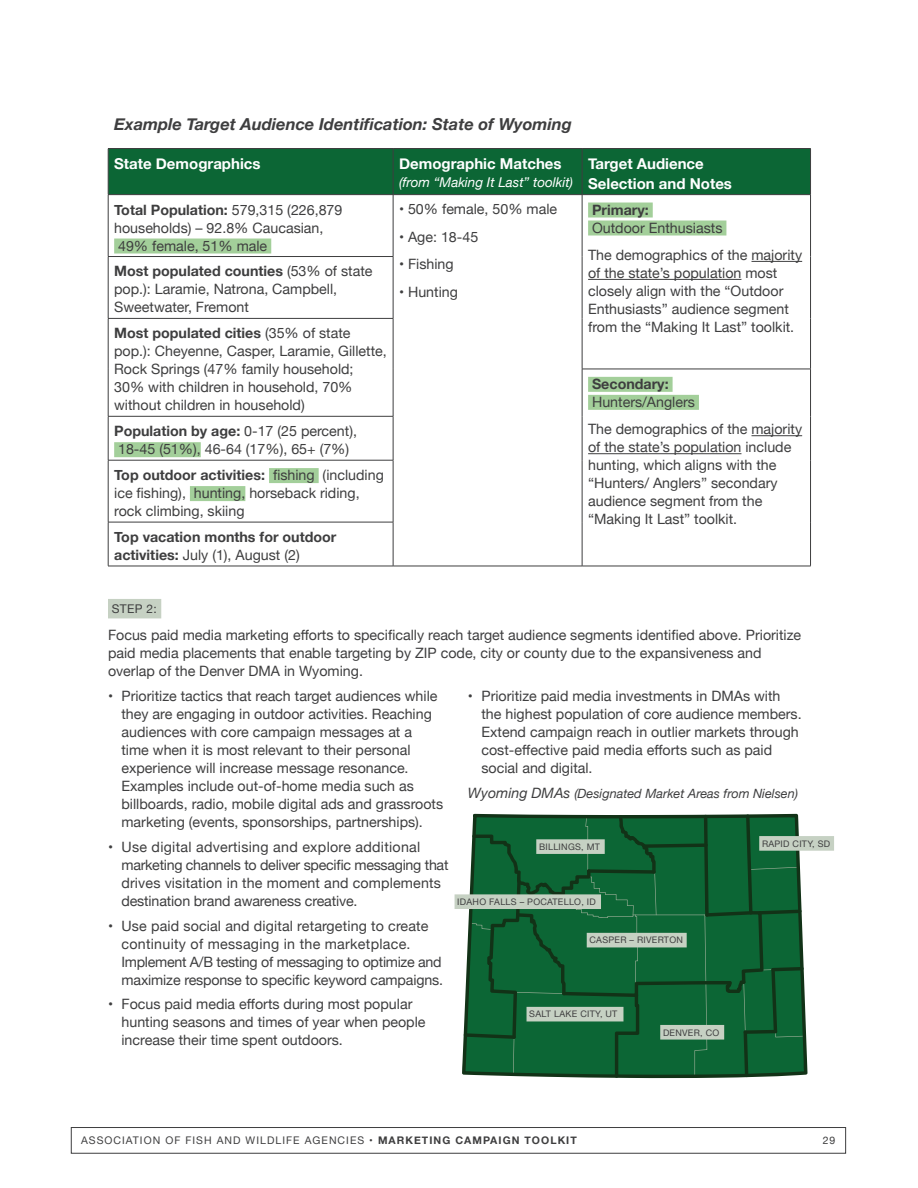
<style>
.page{position:relative;width:918px;height:1188px;background:#fff}
.page>*{position:absolute;margin:0;border:0;box-sizing:border-box;transform-origin:0 0}
.t1{font:italic 700 16.5px "Helvetica Neue";color:#3e3e3f}
.t2{font:700 15px/19.5px "Helvetica Neue";color:#fff}
.t3{font:14.25px/18px "Helvetica Neue";color:#3e3e3f}
.t4{font:700 14.25px/18px "Helvetica Neue";color:#3e3e3f}
.t5{font:italic 13.5px "Helvetica Neue";color:#fff}
.t6{font:italic 12.75px "Helvetica Neue";color:#3e3e3f}
.t7{font:12px "Helvetica Neue";color:#3e3e3f}
.t8{font:10.5px "Helvetica Neue";letter-spacing:.1em;color:#3e3e3f}
.t9{font:9px "Helvetica Neue";letter-spacing:.03em;color:#3e3e3f}
.s1{font-weight:700}
.s2{font-weight:400}
.s3{font-size:14.25px}
</style>
<div class="page">
<div style="left:71px;top:1127px;width:775px;height:26px;border:1px solid #3e3e3f"></div>
<div style="left:109px;top:149px;width:701px;height:45px;background:#0c6635"></div>
<hr style="left:108px;top:148px;width:285px;height:1px;background:#3e3e3f">
<hr style="left:108px;top:149px;width:1px;height:45px;background:#3e3e3f">
<hr style="left:393px;top:148px;width:189px;height:1px;background:#3e3e3f">
<hr style="left:393px;top:149px;width:1px;height:45px;background:#3e3e3f">
<hr style="left:582px;top:148px;width:229px;height:1px;background:#3e3e3f">
<hr style="left:582px;top:149px;width:1px;height:45px;background:#3e3e3f">
<hr style="left:810px;top:149px;width:1px;height:45px;background:#3e3e3f">
<hr style="left:108px;top:194px;width:285px;height:1px;background:#3e3e3f">
<hr style="left:108px;top:195px;width:1px;height:61px;background:#3e3e3f">
<hr style="left:393px;top:194px;width:189px;height:1px;background:#3e3e3f">
<hr style="left:393px;top:195px;width:1px;height:61px;background:#3e3e3f">
<hr style="left:582px;top:194px;width:229px;height:1px;background:#3e3e3f">
<hr style="left:582px;top:195px;width:1px;height:62px;background:#3e3e3f">
<hr style="left:810px;top:195px;width:1px;height:62px;background:#3e3e3f">
<hr style="left:108px;top:256px;width:285px;height:1px;background:#3e3e3f">
<hr style="left:108px;top:257px;width:1px;height:61px;background:#3e3e3f">
<hr style="left:393px;top:257px;width:1px;height:61px;background:#3e3e3f">
<hr style="left:582px;top:257px;width:1px;height:61px;background:#3e3e3f">
<hr style="left:810px;top:257px;width:1px;height:61px;background:#3e3e3f">
<hr style="left:108px;top:318px;width:285px;height:1px;background:#3e3e3f">
<hr style="left:108px;top:319px;width:1px;height:50px;background:#3e3e3f">
<hr style="left:393px;top:319px;width:1px;height:50px;background:#3e3e3f">
<hr style="left:582px;top:318px;width:1px;height:51px;background:#3e3e3f">
<hr style="left:810px;top:318px;width:1px;height:51px;background:#3e3e3f">
<hr style="left:108px;top:369px;width:1px;height:47px;background:#3e3e3f">
<hr style="left:393px;top:369px;width:1px;height:47px;background:#3e3e3f">
<hr style="left:582px;top:369px;width:229px;height:1px;background:#3e3e3f">
<hr style="left:582px;top:369px;width:1px;height:47px;background:#3e3e3f">
<hr style="left:810px;top:369px;width:1px;height:47px;background:#3e3e3f">
<hr style="left:108px;top:416px;width:285px;height:1px;background:#3e3e3f">
<hr style="left:108px;top:416px;width:1px;height:44px;background:#3e3e3f">
<hr style="left:393px;top:416px;width:1px;height:44px;background:#3e3e3f">
<hr style="left:582px;top:416px;width:1px;height:44px;background:#3e3e3f">
<hr style="left:810px;top:416px;width:1px;height:44px;background:#3e3e3f">
<hr style="left:108px;top:460px;width:285px;height:1px;background:#3e3e3f">
<hr style="left:108px;top:460px;width:1px;height:62px;background:#3e3e3f">
<hr style="left:393px;top:460px;width:1px;height:62px;background:#3e3e3f">
<hr style="left:582px;top:460px;width:1px;height:62px;background:#3e3e3f">
<hr style="left:810px;top:460px;width:1px;height:62px;background:#3e3e3f">
<hr style="left:108px;top:522px;width:285px;height:1px;background:#3e3e3f">
<hr style="left:108px;top:522px;width:1px;height:44px;background:#3e3e3f">
<hr style="left:393px;top:522px;width:1px;height:44px;background:#3e3e3f">
<hr style="left:582px;top:522px;width:1px;height:44px;background:#3e3e3f">
<hr style="left:810px;top:522px;width:1px;height:44px;background:#3e3e3f">
<hr style="left:108px;top:566px;width:285px;height:1px;background:#3e3e3f">
<hr style="left:393px;top:566px;width:189px;height:1px;background:#3e3e3f">
<hr style="left:582px;top:566px;width:229px;height:1px;background:#3e3e3f">
<div style="left:114px;top:239px;width:157px;height:15px;background:#a3cf9a"></div>
<div style="left:588px;top:203px;width:65px;height:15px;background:#a3cf9a"></div>
<div style="left:588px;top:221px;width:138px;height:15px;background:#a3cf9a"></div>
<hr style="left:752px;top:261px;width:50px;height:1px;background:#3e3e3f">
<hr style="left:588px;top:279px;width:153px;height:1px;background:#3e3e3f">
<div style="left:588px;top:377px;width:85px;height:15px;background:#a3cf9a"></div>
<div style="left:588px;top:395px;width:111px;height:15px;background:#a3cf9a"></div>
<hr style="left:752px;top:435px;width:50px;height:1px;background:#3e3e3f">
<hr style="left:588px;top:453px;width:153px;height:1px;background:#3e3e3f">
<div style="left:114px;top:442px;width:87px;height:15px;background:#a3cf9a"></div>
<div style="left:269px;top:468px;width:50px;height:15px;background:#a3cf9a"></div>
<div style="left:190px;top:486px;width:55px;height:15px;background:#a3cf9a"></div>
<div style="left:108px;top:599px;width:53px;height:19px;background:#c6d1c3"></div>
<svg style="left:463px;top:814px;width:342px;height:264px;background:#146437"></svg>
<div style="left:759px;top:836px;width:75px;height:15px;background:#c6d1c3"></div>
<div style="left:587px;top:933px;width:100px;height:14px;background:#c6d1c3"></div>
<div style="left:536px;top:839px;width:69px;height:15px;background:#c6d1c3"></div>
<div style="left:455px;top:894px;width:146px;height:15px;background:#c6d1c3"></div>
<div style="left:527px;top:1007px;width:96px;height:14px;background:#c6d1c3"></div>
<div style="left:660px;top:1025px;width:64px;height:15px;background:#c6d1c3"></div>
<p class="t1" style="left:114px;top:111px;width:459px">Example Target Audience Identification: State of Wyoming</p>
<p class="t2" style="left:114px;top:154px;width:148px">State Demographics</p>
<p class="t2" style="left:399px;top:154px;width:164px">Demographic Matches</p>
<p class="t5" style="left:399px;top:173px;width:176px">(from “Making It Last” toolkit)</p>
<p class="t3" style="left:114px;top:201px;width:230px"><span class="s1">Total Population:</span> 579,315 (226,879 households) – 92.8% Caucasian,<br>49% female, 51% male</p>
<p class="t3" style="left:399px;top:201px;width:160px">• 50% female, 50% male</p>
<p class="t3" style="left:399px;top:228px;width:81px">• Age: 18-45</p>
<p class="t3" style="left:399px;top:256px;width:56px">• Fishing</p>
<p class="t3" style="left:399px;top:283px;width:60px">• Hunting</p>
<p class="t3" style="left:114px;top:263px;width:260px"><span class="s1">Most populated counties</span> (53% of state pop.): Laramie, Natrona, Campbell,<br>Sweetwater, Fremont</p>
<p class="t3" style="left:114px;top:325px;width:274px"><span class="s1">Most populated cities</span> (35% of state pop.): Cheyenne, Casper, Laramie, Gillette, Rock Springs (47% family household; 30% with children in household, 70% without children in household)</p>
<p class="t3" style="left:114px;top:423px;width:244px"><span class="s1">Population by age:</span> 0-17 (25 percent),<br>18-45 (51%), 46-64 (17%), 65+ (7%)</p>
<p class="t3" style="left:114px;top:467px;width:271px"><span class="s1">Top outdoor activities:</span> fishing (including ice fishing), hunting, horseback riding, rock climbing, skiing</p>
<p class="t4" style="left:114px;top:528px;width:224px">Top vacation months for outdoor activities: <span class="s2">July (1), August (2)</span></p>
<p class="t2" style="left:588px;top:154px;width:145px">Target Audience<br>Selection and Notes</p>
<p class="t4" style="left:592px;top:201px;width:58px">Primary:</p>
<p class="t3" style="left:588px;top:215px;width:216px;line-height:27.5px">Outdoor Enthusiasts<br>The demographics of the majority</p>
<p class="t3" style="left:588px;top:265px;width:208px">of the state’s population most closely align with the “Outdoor<br>Enthusiasts” audience segment from the “Making It Last” toolkit.</p>
<p class="t4" style="left:592px;top:375px;width:78px">Secondary:</p>
<p class="t3" style="left:588px;top:389px;width:216px;line-height:27.5px">Hunters/Anglers<br>The demographics of the majority</p>
<p class="t3" style="left:588px;top:439px;width:205px">of the state’s population include hunting, which aligns with the “Hunters/ Anglers” secondary audience segment from the “Making It Last” toolkit.</p>
<p class="t7" style="left:112px;top:600px;width:47px">STEP 2:</p>
<p class="t3" style="left:108px;top:627px;width:695px">Focus paid media marketing efforts to specifically reach target audience segments identified above. Prioritize paid media placements that enable targeting by ZIP code, city or county due to the expansiveness and overlap of the Denver DMA in Wyoming.</p>
<p class="t3" style="left:121px;top:688px;width:323px;text-indent:-13px">• Prioritize tactics that reach target audiences while they are engaging in outdoor activities. Reaching audiences with core campaign messages at a<br>time when it is most relevant to their personal experience will increase message resonance.<br>Examples include out-of-home media such as billboards, radio, mobile digital ads and grassroots marketing (events, sponsorships, partnerships).</p>
<p class="t3" style="left:121px;top:839px;width:329px;text-indent:-13px">• Use digital advertising and explore additional marketing channels to deliver specific messaging that drives visitation in the moment and complements destination brand awareness creative.</p>
<p class="t3" style="left:121px;top:917px;width:323px;text-indent:-13px">• Use paid social and digital retargeting to create continuity of messaging in the marketplace.<br>Implement A/B testing of messaging to optimize and maximize response to specific keyword campaigns.</p>
<p class="t3" style="left:121px;top:996px;width:306px;text-indent:-13px">• Focus paid media efforts during most popular hunting seasons and times of year when people increase their time spent outdoors.</p>
<p class="t3" style="left:481px;top:688px;width:322px;text-indent:-13px">• Prioritize paid media investments in DMAs with the highest population of core audience members.<br>Extend campaign reach in outlier markets through cost-effective paid media efforts such as paid social and digital.</p>
<p class="t6" style="left:468px;top:784px;width:332px"><span class="s3">Wyoming DMAs</span> (Designated Market Areas from Nielsen)</p>
<p class="t9" style="left:762px;top:837px;width:70px">RAPID CITY, SD</p>
<p class="t9" style="left:539px;top:840px;width:62px">BILLINGS, MT</p>
<p class="t9" style="left:457px;top:895px;width:140px">IDAHO FALLS – POCATELLO, ID</p>
<p class="t9" style="left:590px;top:934px;width:95px">CASPER – RIVERTON</p>
<p class="t9" style="left:529px;top:1008px;width:90px">SALT LAKE CITY, UT</p>
<p class="t9" style="left:663px;top:1026px;width:58px">DENVER, CO</p>
<p class="t8" style="left:81px;top:1133px;width:497px">ASSOCIATION OF FISH AND WILDLIFE AGENCIES • <span class="s1">MARKETING CAMPAIGN TOOLKIT</span></p>
<p class="t8" style="left:823px;top:1133px;width:14px">29</p>
</div>
